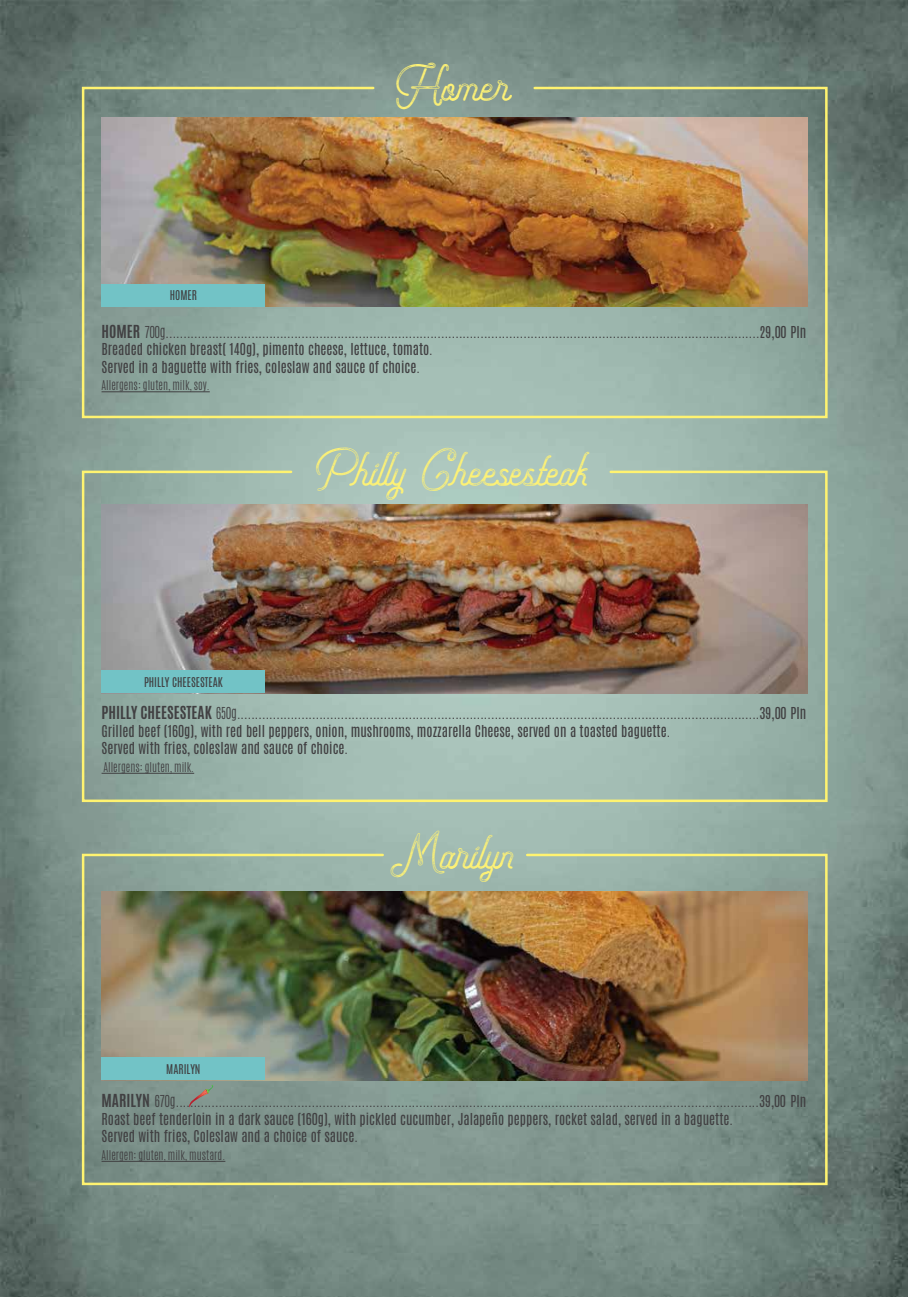
<style>
.page{position:relative;width:908px;height:1297px;background:#fff}
.page>*{position:absolute;margin:0;border:0;box-sizing:border-box;transform-origin:0 0}
.t1{font:700 31.25px "Freeday Script Rough Textured";color:#fef275}
.t2{font:13.75px/17.5px "Antonio";color:#414042}
.t3{font:300 11.25px "Antonio";color:#414042}
.t4{font:11.25px "Antonio";color:#414042}
.s1{font-weight:700;font-size:15px}
.s2{font-weight:300}
</style>
<div class="page">
<img style="left:0;top:0;width:907px;height:1297px">
<img style="left:81px;top:86px;width:747px;height:333px">
<img style="left:81px;top:852px;width:747px;height:334px">
<img style="left:81px;top:469px;width:747px;height:334px">
<p class="t4" style="left:170px;top:287px;width:29px">HOMER</p>
<h1 class="t1" style="left:397px;top:71px;width:117px">Homer</h1>
<p class="t2" style="left:101px;top:323px;width:706px"><span class="s1">HOMER</span> <span class="s2">700g</span>......................................................................................................................................................................29,00 Pln<br>Breaded chicken breast( 140g), pimento cheese, lettuce, tomato.<br>Served in a baguette with fries, coleslaw and sauce of choice.</p>
<p class="t3" style="left:101px;top:377px;width:110px">Allergens: gluten, milk, soy.</p>
<p class="t4" style="left:144px;top:674px;width:80px">PHILLY CHEESESTEAK</p>
<h1 class="t1" style="left:317px;top:456px;width:274px">Philly Cheesesteak</h1>
<p class="t2" style="left:101px;top:705px;width:706px"><span class="s1">PHILLY CHEESESTEAK</span> <span class="s2">650g</span>..................................................................................................................................................39,00 Pln<br>Grilled beef (160g), with red bell peppers, onion, mushrooms, mozzarella Cheese, served on a toasted baguette.<br>Served with fries, coleslaw and sauce of choice.</p>
<p class="t3" style="left:103px;top:759px;width:92px">Allergens: gluten, milk.</p>
<p class="t4" style="left:166px;top:1061px;width:36px">MARILYN</p>
<h1 class="t1" style="left:391px;top:839px;width:125px">Marilyn</h1>
<p class="t2" style="left:101px;top:1093px;width:706px"><span class="s1">MARILYN</span> <span class="s2">670g</span>...................................................................................................................................................................39,00 Pln<br>Roast beef tenderloin in a dark sauce (160g), with pickled cucumber, Jalapeño peppers, rocket salad, served in a baguette.<br>Served with fries, Coleslaw and a choice of sauce.</p>
<p class="t3" style="left:101px;top:1147px;width:125px">Allergen: gluten, milk, mustard.</p>
</div>
